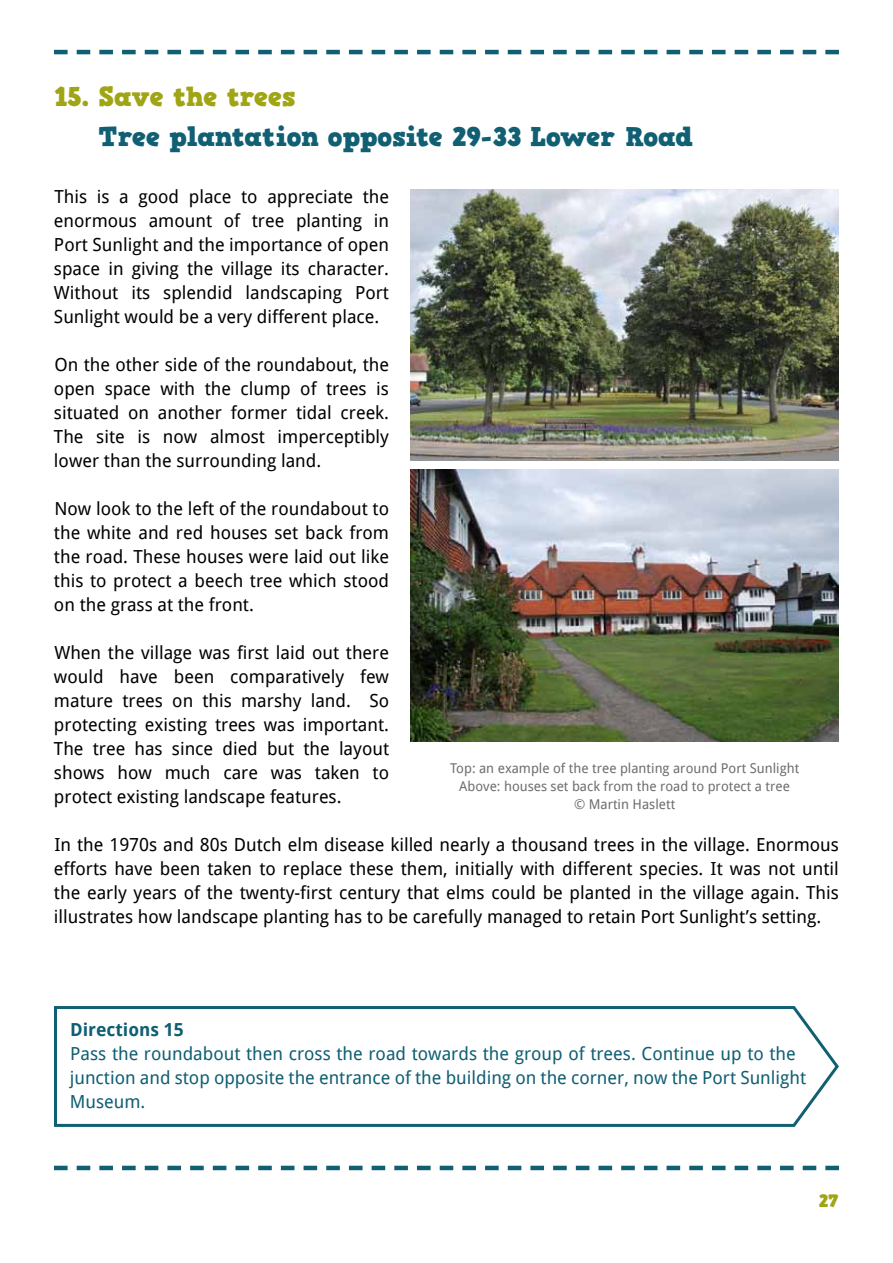
<style>
.page{position:relative;width:893px;height:1263px;background:#fff}
.page>*{position:absolute;margin:0;border:0;box-sizing:border-box;transform-origin:0 0}
.t1{font:27px "HVD Comic Serif Pro";color:#105f73}
.t2{font:27px "HVD Comic Serif Pro";color:#9fa515}
.t3{font:18px/24px "Droid Sans";color:#000;text-align:justify}
.t4{font:18px/24px "Droid Sans";color:#105f73}
.t5{font:700 18px "Droid Sans";color:#105f73}
.t6{font:18px "HVD Comic Serif Pro";color:#9fa515}
.t7{font:13.5px/18px "Droid Sans";color:#6d6e71;text-align:center}
</style>
<div class="page">
<svg style="left:54px;top:50px;width:785px;height:4px"></svg>
<svg style="left:54px;top:1166px;width:785px;height:4px"></svg>
<svg style="left:54px;top:1006px;width:785px;height:121px"></svg>
<img style="left:410px;top:189px;width:429px;height:272px">
<img style="left:410px;top:469px;width:429px;height:272px">
<h1 class="t2" style="left:54px;top:76px;width:243px">15. Save the trees</h1>
<h1 class="t1" style="left:99px;top:116px;width:596px">Tree plantation opposite 29-33 Lower Road</h1>
<p class="t3" style="left:54px;top:185px;width:337px">This is a good place to appreciate the enormous amount of tree planting in Port Sunlight and the importance of open space in giving the village its character.<br>Without its splendid landscaping Port Sunlight would be a very different place.</p>
<p class="t3" style="left:54px;top:353px;width:337px">On the other side of the roundabout, the open space with the clump of trees is situated on another former tidal creek.<br>The site is now almost imperceptibly lower than the surrounding land.</p>
<p class="t3" style="left:54px;top:497px;width:337px">Now look to the left of the roundabout to the white and red houses set back from the road. These houses were laid out like this to protect a beech tree which stood on the grass at the front.</p>
<p class="t3" style="left:54px;top:641px;width:337px">When the village was first laid out there would have been comparatively few mature trees on this marshy land. So protecting existing trees was important.<br>The tree has since died but the layout shows how much care was taken to protect existing landscape features.</p>
<p class="t3" style="left:54px;top:833px;width:786px">In the 1970s and 80s Dutch elm disease killed nearly a thousand trees in the village. Enormous efforts have been taken to replace these them, initially with different species. It was not until the early years of the twenty-first century that elms could be planted in the village again. This illustrates how landscape planting has to be carefully managed to retain Port Sunlight’s setting.</p>
<p class="t7" style="left:450px;top:759px;width:351px">Top: an example of the tree planting around Port Sunlight<br>Above: houses set back from the road to protect a tree<br>© Martin Haslett</p>
<p class="t5" style="left:70px;top:1019px;width:115px">Directions 15</p>
<p class="t4" style="left:70px;top:1041px;width:738px">Pass the roundabout then cross the road towards the group of trees. Continue up to the junction and stop opposite the entrance of the building on the corner, now the Port Sunlight<br>Museum.</p>
<p class="t6" style="left:819px;top:1187px;width:22px">27</p>
</div>
